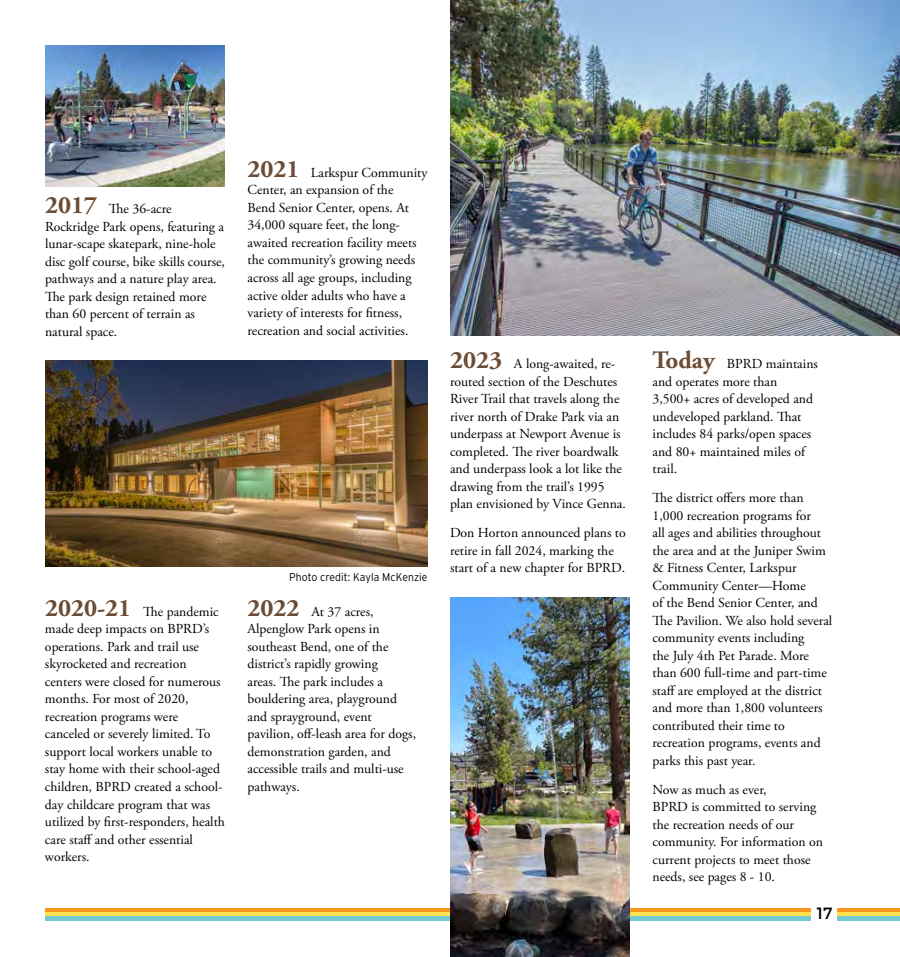
<style>
.page{position:relative;width:900px;height:957px;background:#fff}
.page>*{position:absolute;margin:0;border:0;box-sizing:border-box;transform-origin:0 0}
.t1{font:16.25px "Montserrat";color:#000}
.t2{font:13.75px/17.5px "Adobe Garamond Pro";color:#000}
.t3{font:300 11.25px "Interstate";letter-spacing:.005em;color:#000;scale:.93 1}
.s1{font-weight:700;font-size:25px;color:#6c4c34}
</style>
<div class="page">
<div style="left:45px;top:907px;width:766px;height:5px;background:#f8971d"></div>
<div style="left:45px;top:911px;width:766px;height:5px;background:#ffe14f"></div>
<hr style="left:45px;top:916px;width:766px;height:4px;background:#72cbd2">
<div style="left:837px;top:907px;width:63px;height:5px;background:#f8971d"></div>
<div style="left:837px;top:911px;width:63px;height:5px;background:#ffe14f"></div>
<hr style="left:837px;top:916px;width:63px;height:4px;background:#72cbd2">
<img style="left:45px;top:45px;width:180px;height:142px">
<img style="left:45px;top:360px;width:383px;height:206px">
<img style="left:450px;top:0;width:450px;height:335px">
<img style="left:450px;top:597px;width:180px;height:359px">
<p class="t2" style="left:45px;top:201px;width:181px"><span class="s1">2017</span> The 36-acre<br>Rockridge Park opens, featuring a lunar-scape skatepark, nine-hole disc golf course, bike skills course, pathways and a nature play area.<br>The park design retained more than 60 percent of terrain as natural space.</p>
<p class="t2" style="left:247px;top:164px;width:182px"><span class="s1">2021</span> Larkspur Community<br>Center, an expansion of the<br>Bend Senior Center, opens. At<br>34,000 square feet, the long&shy;awaited recreation facility meets the community’s growing needs across all age groups, including active older adults who have a variety of interests for fitness, recreation and social activities.</p>
<p class="t2" style="left:45px;top:603px;width:182px"><span class="s1">2020-21</span> The pandemic made deep impacts on BPRD’s operations. Park and trail use skyrocketed and recreation centers were closed for numerous months. For most of 2020, recreation programs were canceled or severely limited. To support local workers unable to stay home with their school-aged children, BPRD created a school&shy;day childcare program that was utilized by first-responders, health care staff and other essential workers.</p>
<p class="t3" style="left:289px;top:570px;width:150px">Photo credit: Kayla McKenzie</p>
<p class="t2" style="left:248px;top:603px;width:170px"><span class="s1">2022</span> At 37 acres,<br>Alpenglow Park opens in southeast Bend, one of the district’s rapidly growing<br>areas. The park includes a bouldering area, playground and sprayground, event pavilion, off-leash area for dogs, demonstration garden, and accessible trails and multi-use pathways.</p>
<p class="t2" style="left:450px;top:355px;width:177px"><span class="s1">2023</span> A long-awaited, re&shy;routed section of the Deschutes<br>River Trail that travels along the river north of Drake Park via an underpass at Newport Avenue is completed. The river boardwalk and underpass look a lot like the drawing from the trail’s 1995 plan envisioned by Vince Genna.</p>
<p class="t2" style="left:450px;top:524px;width:177px">Don Horton announced plans to retire in fall 2024, marking the start of a new chapter for BPRD.</p>
<p class="t2" style="left:652px;top:355px;width:167px"><span class="s1">Today</span> BPRD maintains and operates more than<br>3,500+ acres of developed and undeveloped parkland. That includes 84 parks/open spaces and 80+ maintained miles of trail.</p>
<p class="t2" style="left:653px;top:489px;width:181px">The district offers more than<br>1,000 recreation programs for<br>all ages and abilities throughout the area and at the Juniper Swim &amp; Fitness Center, Larkspur<br>Community Center—Home<br>of the Bend Senior Center, and<br>The Pavilion. We also hold several community events including<br>the July 4th Pet Parade. More than 600 full-time and part-time staff are employed at the district and more than 1,800 volunteers contributed their time to recreation programs, events and parks this past year.</p>
<p class="t2" style="left:653px;top:780px;width:172px">Now as much as ever,<br>BPRD is committed to serving the recreation needs of our community. For information on current projects to meet those needs, see pages 8 - 10.</p>
<p class="t1" style="left:817px;top:903px;width:17px">17</p>
</div>
